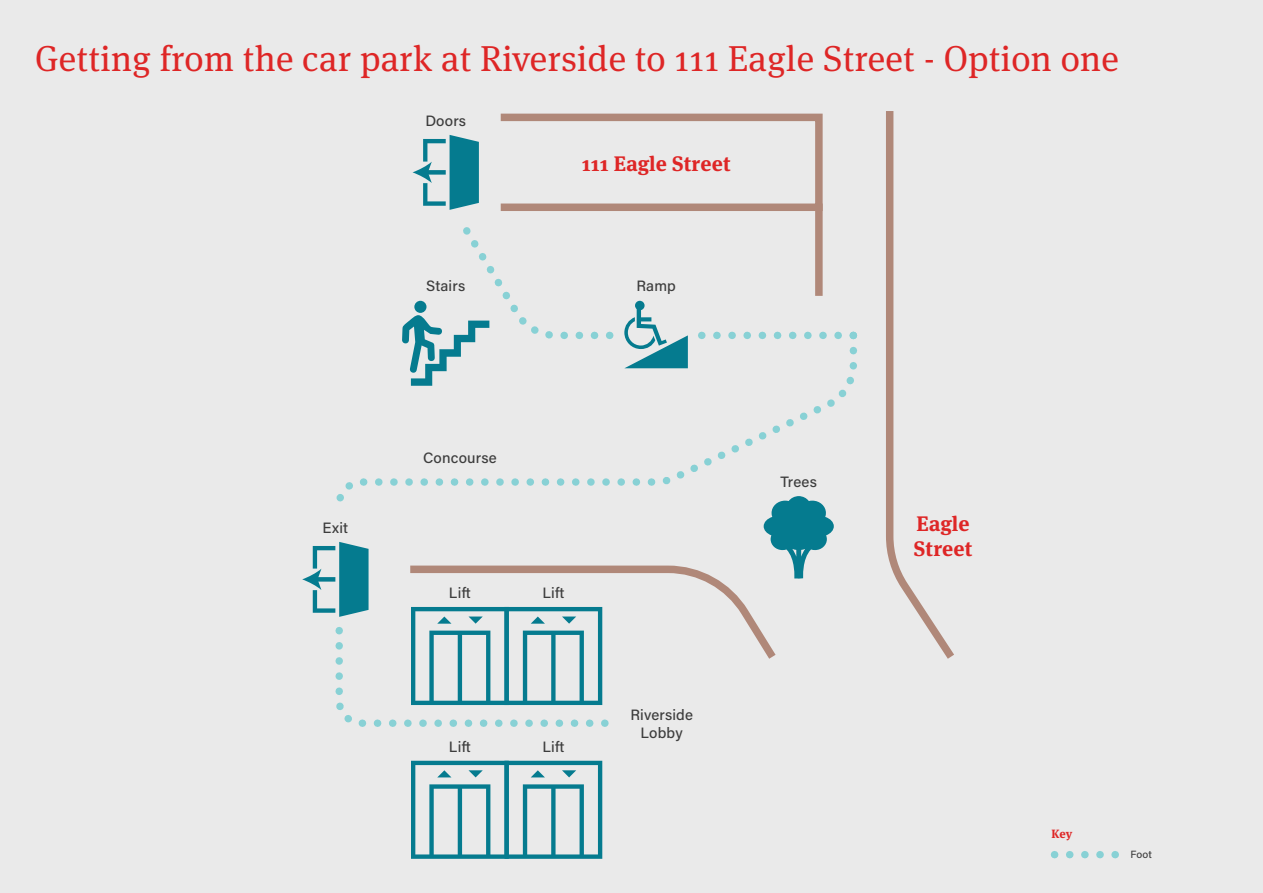
<style>
.page{position:relative;width:1263px;height:893px;background:#eaeaea}
.page>*{position:absolute;margin:0;border:0;box-sizing:border-box;transform-origin:0 0}
.t1{font:36px "Meta Serif Pro";letter-spacing:.01em;color:#de2626}
.t2{font:700 21px/25.2px "Meta Serif Pro";letter-spacing:.01em;color:#de2626}
.t3{font:500 15px/18px "Acumin Pro";letter-spacing:.01em;color:#3d3d3d;text-align:center}
.t4{font:700 12px "Meta Serif Pro";color:#de2626}
.t5{font:500 10.5px "Acumin Pro";color:#3d3d3d}
</style>
<div class="page">
<svg style="left:1054px;top:851px;width:65px;height:7px"></svg>
<svg style="left:625px;top:301px;width:32px;height:27px"></svg>
<svg style="left:411px;top:761px;width:191px;height:98px"></svg>
<svg style="left:886px;top:111px;width:68px;height:548px"></svg>
<svg style="left:302px;top:520px;width:532px;height:207px"></svg>
<svg style="left:336px;top:328px;width:522px;height:192px"></svg>
<div style="left:501px;top:114px;width:322px;height:97px;border:8px solid #b08879"></div>
<div style="left:815px;top:207px;width:8px;height:85px;background:#b08879"></div>
<svg style="left:402px;top:135px;width:215px;height:251px"></svg>
<svg style="left:698px;top:332px;width:155px;height:7px"></svg>
<h1 class="t1" style="left:35px;top:32px;width:1085px">Getting from the car park at Riverside to 111 Eagle Street - Option one</h1>
<p class="t3" style="left:425px;top:111px;width:42px">Doors</p>
<p class="t3" style="left:426px;top:276px;width:40px">Stairs</p>
<h2 class="t2" style="left:582px;top:150px;width:150px">111 Eagle Street</h2>
<p class="t3" style="left:636px;top:276px;width:41px">Ramp</p>
<p class="t3" style="left:323px;top:518px;width:27px">Exit</p>
<p class="t3" style="left:423px;top:448px;width:75px">Concourse</p>
<p class="t3" style="left:449px;top:583px;width:23px">Lift</p>
<p class="t3" style="left:542px;top:583px;width:23px">Lift</p>
<p class="t3" style="left:449px;top:737px;width:23px">Lift</p>
<p class="t3" style="left:542px;top:737px;width:23px">Lift</p>
<p class="t3" style="left:630px;top:705px;width:64px">Riverside<br>Lobby</p>
<p class="t3" style="left:780px;top:472px;width:38px">Trees</p>
<h2 class="t2" style="left:914px;top:509px;width:60px">Eagle<br>Street</h2>
<p class="t4" style="left:1051px;top:824px;width:23px">Key</p>
<p class="t5" style="left:1130px;top:847px;width:23px">Foot</p>
</div>
